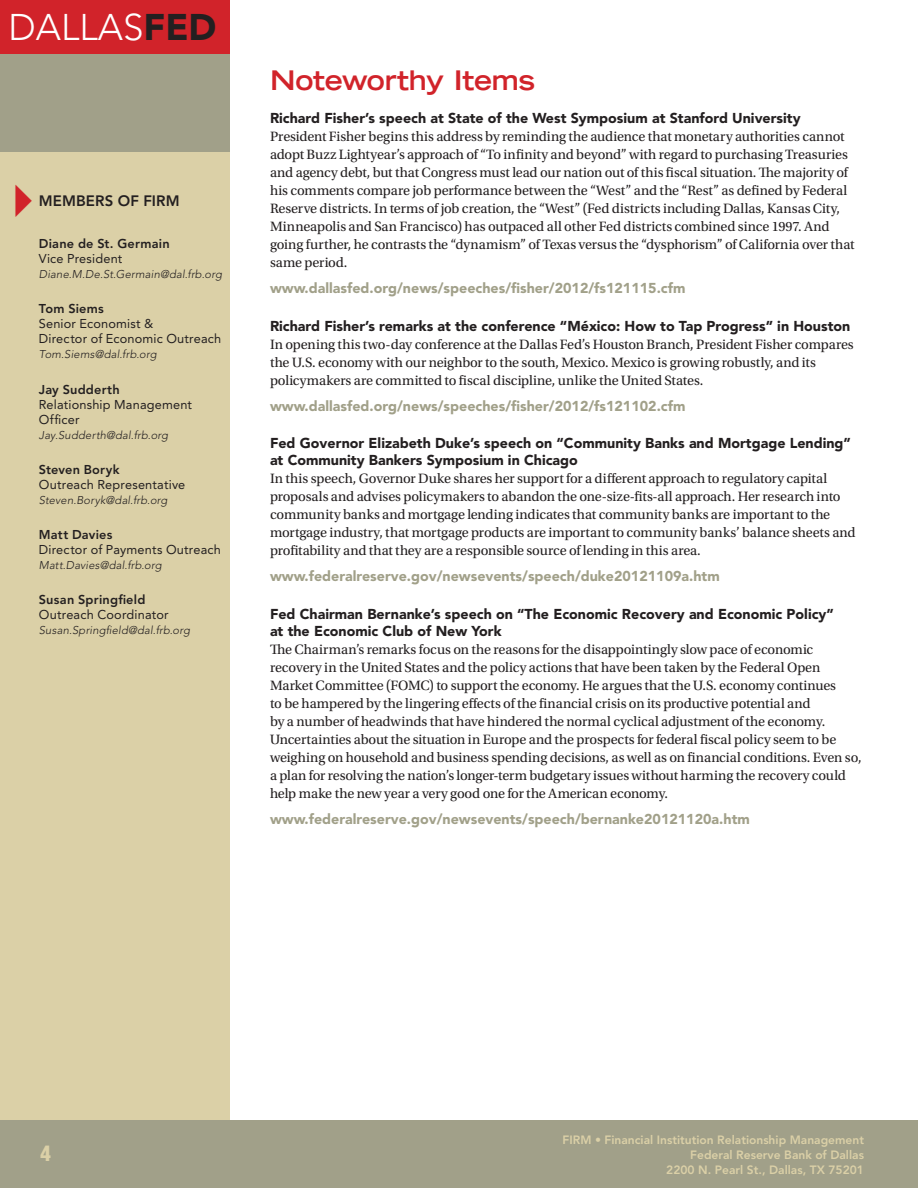
<style>
.page{position:relative;width:918px;height:1188px;background:#fff}
.page>*{position:absolute;margin:0;border:0;box-sizing:border-box;transform-origin:0 0}
.t1{font:300 36.75px "Avenir LT Std";color:#fff}
.TITLE_ARTICLE{font:700 expanded 27px "Trade Gothic LT Std";letter-spacing:-.01em;color:#d1232a}
.t2{font:900 condensed 21px "Helvetica LT Std";color:#dbd0a7}
.CalendarHead{font:800 15px "Avenir LT Std";letter-spacing:.005em;color:#231f20}
.NoteworthyText{font:14.25px/18px "Utopia Std";letter-spacing:-.01em;color:#231f20}
.TEXT_Noteworthy_Head{font:900 14.25px/17.1px "Avenir LT Std";color:#231f20}
.TEXT_http__www{font:900 14.25px "Avenir LT Std";color:#a1a089}
.Position{font:12.75px/15px "Avenir LT Std";letter-spacing:.015em;color:#231f20}
.MembersonfFirm{font:800 12.75px "Avenir LT Std";letter-spacing:.02em;color:#231f20}
.t3{font:800 12px/15px "Avenir LT Std";color:#dbd0a7;text-align:right}
.email{font:italic 300 11.25px "Avenir LT Std";letter-spacing:.015em;color:#231f20}
.s1{font-weight:900;color:#231f20}
</style>
<div class="page">
<div style="left:0;top:0;width:230px;height:1187px;background:#dbd0a7"></div>
<div style="left:0;top:0;width:230px;height:151px;background:#a1a089"></div>
<div style="left:0;top:0;width:230px;height:54px;background:#d1232a"></div>
<div style="left:0;top:1120px;width:918px;height:68px;background:#a1a089"></div>
<h1 class="t1" style="left:9px;top:6px;width:210px">DALLAS<span class="s1">FED</span></h1>
<p class="CalendarHead" style="left:39px;top:192px;width:142px">MEMBERS OF FIRM</p>
<p class="MembersonfFirm" style="left:39px;top:236px;width:132px">Diane de St. Germain</p>
<p class="Position" style="left:39px;top:251px;width:85px">Vice President</p>
<p class="email" style="left:39px;top:268px;width:185px">Diane.M.De.St.Germain@dal.frb.org</p>
<p class="MembersonfFirm" style="left:39px;top:301px;width:67px">Tom Siems</p>
<p class="Position" style="left:39px;top:316px;width:184px">Senior Economist &amp;<br>Director of Economic Outreach</p>
<p class="email" style="left:39px;top:348px;width:119px">Tom.Siems@dal.frb.org</p>
<p class="MembersonfFirm" style="left:39px;top:382px;width:83px">Jay Sudderth</p>
<p class="Position" style="left:39px;top:397px;width:155px">Relationship Management<br>Officer</p>
<p class="email" style="left:39px;top:428px;width:131px">Jay.Sudderth@dal.frb.org</p>
<p class="MembersonfFirm" style="left:39px;top:462px;width:82px">Steven Boryk</p>
<p class="Position" style="left:39px;top:477px;width:148px">Outreach Representative</p>
<p class="email" style="left:39px;top:493px;width:130px">Steven.Boryk@dal.frb.org</p>
<p class="MembersonfFirm" style="left:39px;top:527px;width:75px">Matt Davies</p>
<p class="Position" style="left:39px;top:542px;width:184px">Director of Payments Outreach</p>
<p class="email" style="left:39px;top:559px;width:124px">Matt.Davies@dal.frb.org</p>
<p class="MembersonfFirm" style="left:39px;top:592px;width:108px">Susan Springfield</p>
<p class="Position" style="left:39px;top:607px;width:131px">Outreach Coordinator</p>
<p class="email" style="left:39px;top:624px;width:153px">Susan.Springfield@dal.frb.org</p>
<p class="TITLE_ARTICLE" style="left:270px;top:62px;width:267px">Noteworthy Items</p>
<p class="TEXT_Noteworthy_Head" style="left:270px;top:110px;width:532px">Richard Fisher’s speech at State of the West Symposium at Stanford University</p>
<p class="NoteworthyText" style="left:270px;top:128px;width:586px">President Fisher begins this address by reminding the audience that monetary authorities cannot adopt Buzz Lightyear’s approach of “To infinity and beyond” with regard to purchasing Treasuries and agency debt, but that Congress must lead our nation out of this fiscal situation. The majority of his comments compare job performance between the “West” and the “Rest” as defined by Federal Reserve districts. In terms of job creation, the “West” (Fed districts including Dallas, Kansas City, Minneapolis and San Francisco) has outpaced all other Fed districts combined since 1997. And going further, he contrasts the “dynamism” of Texas versus the “dysphorism” of California over that same period.</p>
<p class="TEXT_http__www" style="left:270px;top:280px;width:417px">www.dallasfed.org/news/speeches/fisher/2012/fs121115.cfm</p>
<p class="TEXT_Noteworthy_Head" style="left:270px;top:317px;width:582px">Richard Fisher’s remarks at the conference “México: How to Tap Progress” in Houston</p>
<p class="NoteworthyText" style="left:270px;top:335px;width:585px">In opening this two-day conference at the Dallas Fed’s Houston Branch, President Fisher compares the U.S. economy with our neighbor to the south, Mexico. Mexico is growing robustly, and its policymakers are committed to fiscal discipline, unlike the United States.</p>
<p class="TEXT_http__www" style="left:270px;top:397px;width:417px">www.dallasfed.org/news/speeches/fisher/2012/fs121102.cfm</p>
<p class="TEXT_Noteworthy_Head" style="left:270px;top:435px;width:583px">Fed Governor Elizabeth Duke’s speech on “Community Banks and Mortgage Lending” at Community Bankers Symposium in Chicago</p>
<p class="NoteworthyText" style="left:270px;top:470px;width:587px">In this speech, Governor Duke shares her support for a different approach to regulatory capital proposals and advises policymakers to abandon the one-size-fits-all approach. Her research into community banks and mortgage lending indicates that community banks are important to the mortgage industry, that mortgage products are important to community banks’ balance sheets and profitability and that they are a responsible source of lending in this area.</p>
<p class="TEXT_http__www" style="left:270px;top:568px;width:451px">www.federalreserve.gov/newsevents/speech/duke20121109a.htm</p>
<p class="TEXT_Noteworthy_Head" style="left:270px;top:605px;width:565px">Fed Chairman Bernanke’s speech on “The Economic Recovery and Economic Policy” at the Economic Club of New York</p>
<p class="NoteworthyText" style="left:270px;top:640px;width:593px">The Chairman’s remarks focus on the reasons for the disappointingly slow pace of economic recovery in the United States and the policy actions that have been taken by the Federal Open Market Committee (FOMC) to support the economy. He argues that the U.S. economy continues<br>to be hampered by the lingering effects of the financial crisis on its productive potential and<br>by a number of headwinds that have hindered the normal cyclical adjustment of the economy.<br>Uncertainties about the situation in Europe and the prospects for federal fiscal policy seem to be weighing on household and business spending decisions, as well as on financial conditions. Even so, a plan for resolving the nation’s longer-term budgetary issues without harming the recovery could help make the new year a very good one for the American economy.</p>
<p class="TEXT_http__www" style="left:270px;top:810px;width:481px">www.federalreserve.gov/newsevents/speech/bernanke20121120a.htm</p>
<h3 class="t2" style="left:41px;top:1140px;width:12px">4</h3>
<p class="t3" style="left:563px;top:1133px;width:303px">FIRM • Financial Institution Relationship Management<br>Federal Reserve Bank of Dallas<br>2200 N. Pearl St., Dallas, TX 75201</p>
</div>
